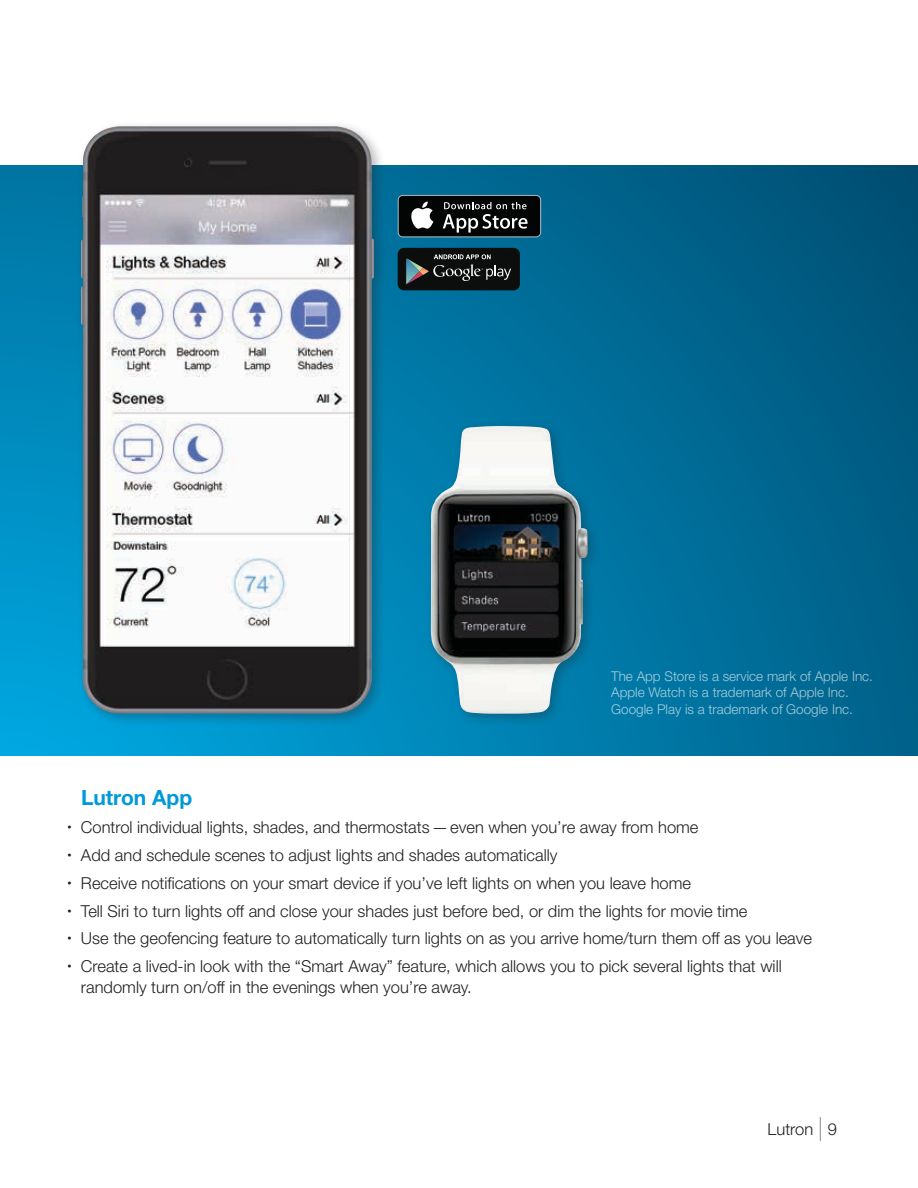
<style>
.page{position:relative;width:918px;height:1188px;background:#fff}
.page>*{position:absolute;margin:0;border:0;box-sizing:border-box;transform-origin:0 0}
.t1{font:700 21px "Helvetica Neue LT Std";color:#0099d9}
.t2{font:300 16.5px/21px "Helvetica Neue LT Std";color:#231f20}
.t3{font:300 13.5px/16.5px "Helvetica Neue LT Std";color:#fff}
.s1{font-weight:200;font-size:24px}
</style>
<div class="page">
<svg style="left:0;top:165px;width:918px;height:591px;background:#006f9b"></svg>
<div style="left:75px;top:120px;width:312px;height:607px;background:#231f20;opacity:.3"></div>
<img style="left:81px;top:126px;width:293px;height:588px">
<svg style="left:398px;top:195px;width:143px;height:42px;background:#343738"></svg>
<div style="left:398px;top:248px;width:122px;height:42px;background:#0c0e0e;border-radius:6px"></div>
<svg style="left:406px;top:254px;width:105px;height:30px"></svg>
<div style="left:425px;top:420px;width:176px;height:307px;background:#231f20;opacity:.3"></div>
<img style="left:431px;top:426px;width:157px;height:288px">
<p class="t3" style="left:611px;top:667px;width:263px">The App Store is a service mark of Apple Inc.<br>Apple Watch is a trademark of Apple Inc.<br>Google Play is a trademark of Google Inc.</p>
<p class="t1" style="left:81px;top:784px;width:113px">Lutron App</p>
<p class="t2" style="left:68px;top:817px;width:633px"><sup>•</sup> Control individual lights, shades, and thermostats—even when you’re away from home</p>
<p class="t2" style="left:68px;top:844px;width:491px"><sup>•</sup> Add and schedule scenes to adjust lights and shades automatically</p>
<p class="t2" style="left:68px;top:872px;width:625px"><sup>•</sup> Receive notifications on your smart device if you’ve left lights on when you leave home</p>
<p class="t2" style="left:68px;top:900px;width:682px"><sup>•</sup> Tell Siri to turn lights off and close your shades just before bed, or dim the lights for movie time</p>
<p class="t2" style="left:68px;top:928px;width:746px"><sup>•</sup> Use the geofencing feature to automatically turn lights on as you arrive home/turn them off as you leave</p>
<p class="t2" style="left:81px;top:955px;width:702px;text-indent:-13px"><sup>•</sup> Create a lived-in look with the “Smart Away” feature, which allows you to pick several lights that will randomly turn on/off in the evenings when you’re away.</p>
<p class="t2" style="left:768px;top:1118px;width:71px">Lutron <span class="s1">|</span> 9</p>
</div>
